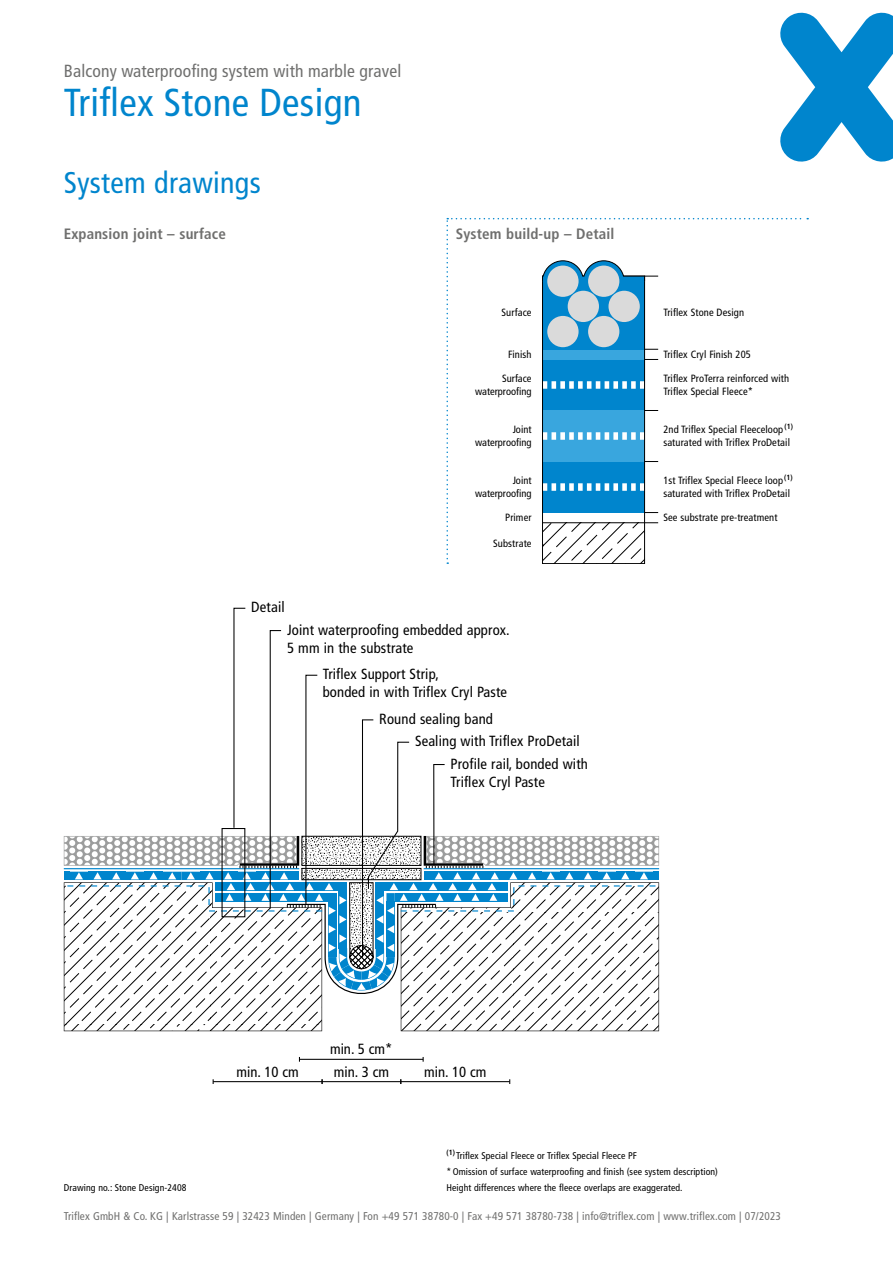
<style>
.page{position:relative;width:893px;height:1263px;background:#fff}
.page>*{position:absolute;margin:0;border:0;box-sizing:border-box;transform-origin:0 0}
.t1{font:condensed 39px "Frutiger LT Pro";letter-spacing:.01em;color:#0085cd}
.t2{font:condensed 30px "Frutiger LT Pro";letter-spacing:.01em;color:#0085cd}
.t3{font:condensed 17.55px "Frutiger LT Pro";letter-spacing:.01em;color:#6f6f6e}
.t4{font:700 condensed 15px "Frutiger LT Pro";letter-spacing:.01em;color:#6f6f6e}
.t5{font:condensed 14.7px/17.9px "Frutiger LT Pro";letter-spacing:.01em;color:#000}
.t6{font:condensed 11.25px "Frutiger LT Pro";letter-spacing:.01em;color:#6f6f6e}
.t7{font:condensed 10.5px/12.8px "Frutiger LT Pro";letter-spacing:.01em;color:#000;text-align:right}
.t8{font:condensed 9.75px "Frutiger LT Pro";letter-spacing:.01em;color:#000}
</style>
<div class="page">
<svg style="left:780px;top:13px;width:113px;height:149px"></svg>
<hr style="left:299px;top:1059px;width:124px;height:1px;background:#000">
<hr style="left:322px;top:1081px;width:79px;height:1px;background:#000">
<hr style="left:401px;top:1081px;width:109px;height:1px;background:#000">
<hr style="left:213px;top:1081px;width:109px;height:1px;background:#000">
<svg style="left:64px;top:607px;width:595px;height:424px"></svg>
<svg style="left:446px;top:218px;width:362px;height:346px"></svg>
<h3 class="t3" style="left:64px;top:61px;width:339px">Balcony waterproofing system with marble gravel</h3>
<h1 class="t1" style="left:64px;top:80px;width:299px">Triflex Stone Design</h1>
<h2 class="t2" style="left:64px;top:165px;width:199px">System drawings</h2>
<h3 class="t4" style="left:64px;top:224px;width:164px">Expansion joint – surface</h3>
<h3 class="t5" style="left:251px;top:598px;width:35px">Detail</h3>
<h3 class="t4" style="left:456px;top:224px;width:160px">System build-up – Detail</h3>
<p class="t7" style="left:502px;top:306px;width:31px">Surface</p>
<p class="t7" style="left:663px;top:306px;width:82px">Triflex Stone Design</p>
<p class="t7" style="left:508px;top:348px;width:25px">Finish</p>
<p class="t7" style="left:663px;top:348px;width:89px">Triflex Cryl Finish 205</p>
<p class="t7" style="left:475px;top:372px;width:58px">Surface waterproofing</p>
<p class="t7" style="left:663px;top:372px;width:127px;text-align:left">Triflex ProTerra reinforced with<br>Triflex Special Fleece*</p>
<p class="t7" style="left:475px;top:423px;width:58px">Joint waterproofing</p>
<p class="t7" style="left:475px;top:474px;width:58px">Joint waterproofing</p>
<p class="t7" style="left:505px;top:511px;width:28px">Primer</p>
<p class="t7" style="left:493px;top:536px;width:40px">Substrate</p>
<p class="t7" style="left:663px;top:423px;width:131px;text-align:left">2nd Triflex Special Fleeceloop<sup>(1) </sup>saturated with Triflex ProDetail</p>
<p class="t7" style="left:663px;top:474px;width:131px;text-align:left">1st Triflex Special Fleece loop<sup>(1) </sup>saturated with Triflex ProDetail</p>
<p class="t7" style="left:663px;top:511px;width:116px">See substrate pre-treatment</p>
<h3 class="t5" style="left:287px;top:621px;width:224px">Joint waterproofing embedded approx.<br>5 mm in the substrate</h3>
<h3 class="t5" style="left:323px;top:665px;width:186px">Triflex Support Strip,<br>bonded in with Triflex Cryl Paste</h3>
<h3 class="t5" style="left:415px;top:708px;width:166px;line-height:22.4px;text-indent:-36px">Round sealing band<br>Sealing with Triflex ProDetail</h3>
<h3 class="t5" style="left:451px;top:755px;width:139px">Profile rail, bonded with<br>Triflex Cryl Paste</h3>
<h3 class="t5" style="left:330px;top:1040px;width:64px">min. 5 cm*</h3>
<p class="t8" style="left:64px;top:1181px;width:124px">Drawing no.: Stone Design-2408</p>
<h3 class="t5" style="left:237px;top:1063px;width:64px">min. 10 cm</h3>
<h3 class="t5" style="left:334px;top:1063px;width:57px">min. 3 cm</h3>
<h3 class="t5" style="left:424px;top:1063px;width:64px">min. 10 cm</h3>
<p class="t8" style="left:446px;top:1150px;width:192px"><sup>(1)</sup> Triflex Special Fleece or Triflex Special Fleece PF</p>
<p class="t8" style="left:446px;top:1181px;width:238px">Height differences where the fleece overlaps are exaggerated.</p>
<p class="t8" style="left:446px;top:1166px;width:273px">*Omission of surface waterproofing and finish (see system description)</p>
<p class="t6" style="left:64px;top:1210px;width:719px">Triflex GmbH &amp; Co. KG | Karlstrasse 59 | 32423 Minden | Germany | Fon +49 571 38780-0 | Fax +49 571 38780-738 | info@triflex.com | www.triflex.com | 07/2023</p>
</div>
